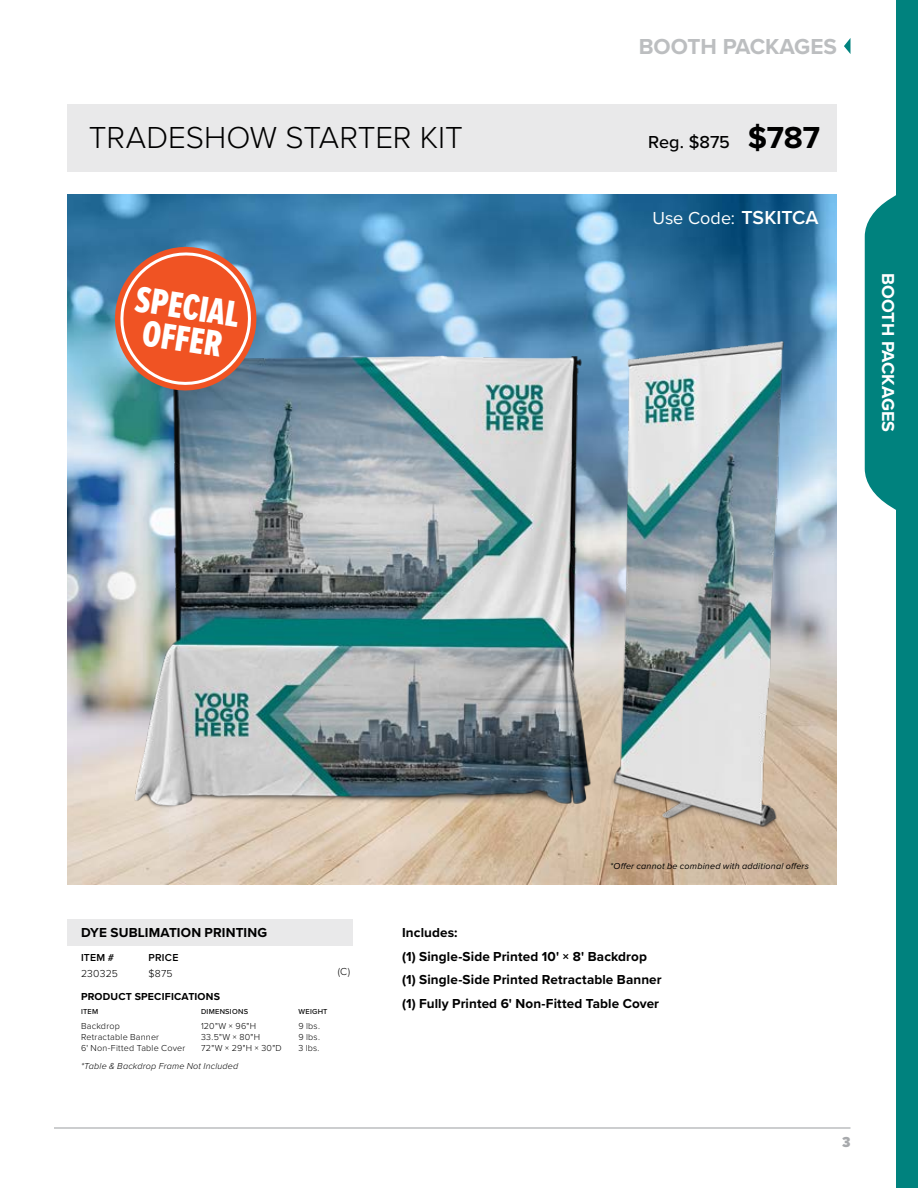
<style>
.page{position:relative;width:918px;height:1188px;background:#fff}
.page>*{position:absolute;margin:0;border:0;box-sizing:border-box;transform-origin:0 0}
.t1{font:37.95px/32.7px "Proxima Nova Ex Cn Extrabld";color:#fff;text-align:center}
.t2{font:300 31.5px "Proxima Nova";letter-spacing:-.005em;color:#000}
.t3{font:700 22.5px "Proxima Nova";color:#bcbec0}
.t4{font:18px "Proxima Nova";color:#fff}
.t5{font:700 18px "Proxima Nova";color:#fff}
.t6{font:500 18px "Proxima Nova";letter-spacing:-.005em;color:#000}
.t7{font:900 15px "Proxima Nova Cond";color:#a7a9ac}
.t8{font:700 13.5px/23.7px "Proxima Nova";letter-spacing:.01em;color:#000}
.t9{font:700 10.5px "Proxima Nova";letter-spacing:.02em;color:#000}
.t10{font:300 10.5px "Proxima Nova";letter-spacing:.015em;color:#000}
.t11{font:600 10.5px "Proxima Nova";letter-spacing:.025em;color:#000}
.t12{font:300 9px "Proxima Nova";letter-spacing:.025em;color:#000}
.t13{font:italic 9px "Proxima Nova";letter-spacing:.02em;color:#000}
.t14{font:italic 300 9px "Proxima Nova";letter-spacing:.02em;color:#000}
.t15{font:500 7.5px "Proxima Nova";letter-spacing:.035em;color:#000}
.s1{font-weight:700;font-size:31.5px}
.s2{font-weight:600;font-size:19.5px}
</style>
<div class="page">
<hr style="left:54px;top:1127px;width:796px;height:2px;background:#bcbec0">
<svg style="left:865px;top:195px;width:31px;height:315px;background:#148c88"></svg>
<svg style="left:844px;top:38px;width:6px;height:16px"></svg>
<div style="left:896px;top:0;width:22px;height:1188px;background:#00827e"></div>
<img style="left:68px;top:194px;width:769px;height:691px">
<div style="left:68px;top:104px;width:769px;height:68px;background:#e9e9ea"></div>
<img style="left:77px;top:290px;width:760px;height:580px">
<div style="left:68px;top:920px;width:285px;height:26px;background:#e9e9ea"></div>
<svg style="left:110px;top:242px;width:152px;height:154px;background:#bd6c58"></svg>
<h3 class="t3" style="left:639px;top:30px;width:200px">BOOTH PACKAGES</h3>
<h2 class="t2" style="left:89px;top:114px;width:376px">TRADESHOW STARTER KIT</h2>
<h3 class="t6" style="left:648px;top:129px;width:173px">Reg. $875 <span class="s1">$787</span></h3>
<h1 class="t1" style="left:139px;top:281px;width:106px;rotate:9deg">SPECIAL<br>OFFER</h1>
<h3 class="t4" style="left:652px;top:204px;width:168px">Use Code: <span class="s2">TSKITCA</span></h3>
<h3 class="t5" style="left:902px;top:273px;width:160px;rotate:90deg">BOOTH PACKAGES</h3>
<p class="t8" style="left:81px;top:920px;width:188px">DYE SUBLIMATION PRINTING</p>
<p class="t11" style="left:81px;top:950px;width:35px">ITEM #</p>
<p class="t11" style="left:149px;top:950px;width:31px">PRICE</p>
<p class="t10" style="left:81px;top:965px;width:38px">230325</p>
<p class="t10" style="left:149px;top:965px;width:26px">$875</p>
<p class="t9" style="left:81px;top:989px;width:141px">PRODUCT SPECIFICATIONS</p>
<p class="t15" style="left:81px;top:1005px;width:19px">ITEM</p>
<p class="t15" style="left:201px;top:1005px;width:49px">DIMENSIONS</p>
<p class="t15" style="left:299px;top:1005px;width:31px">WEIGHT</p>
<p class="t12" style="left:81px;top:1019px;width:40px">Backdrop</p>
<p class="t12" style="left:201px;top:1019px;width:57px">120"W × 96"H</p>
<p class="t12" style="left:299px;top:1019px;width:23px">9 lbs.</p>
<p class="t12" style="left:81px;top:1030px;width:80px">Retractable Banner</p>
<p class="t12" style="left:201px;top:1030px;width:61px">33.5"W × 80"H</p>
<p class="t12" style="left:299px;top:1030px;width:23px">9 lbs.</p>
<p class="t12" style="left:81px;top:1041px;width:106px">6' Non-Fitted Table Cover</p>
<p class="t12" style="left:201px;top:1041px;width:82px">72"W × 29"H × 30"D</p>
<p class="t12" style="left:299px;top:1041px;width:23px">3 lbs.</p>
<p class="t14" style="left:81px;top:1059px;width:159px">*Table &amp; Backdrop Frame Not Included</p>
<p class="t10" style="left:338px;top:964px;width:14px">(C)</p>
<p class="t13" style="left:610px;top:859px;width:200px">*Offer cannot be combined with additional offers</p>
<p class="t8" style="left:402px;top:920px;width:261px">Includes:<br>(1) Single-Side Printed 10' × 8' Backdrop (1) Single-Side Printed Retractable Banner (1) Fully Printed 6' Non-Fitted Table Cover</p>
<p class="t7" style="left:842px;top:1131px;width:10px">3</p>
</div>
